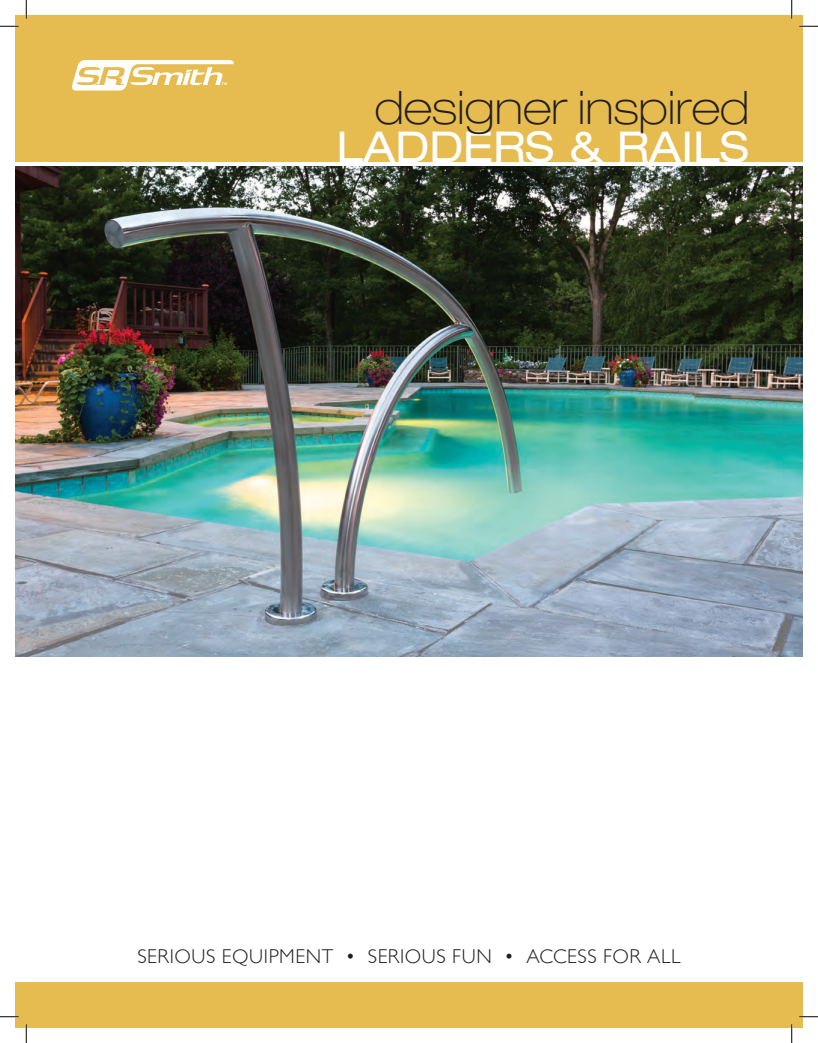
<style>
.page{position:relative;width:818px;height:1043px;background:#fff}
.page>*{position:absolute;margin:0;border:0;box-sizing:border-box;transform-origin:0 0}
.t1{font:100 expanded 46.25px "Helvetica Neue";color:#231f20}
.t2{font:expanded 42.5px "Helvetica Neue";color:#fff}
.t3{font:300 20px "Gill Sans";letter-spacing:.025em;color:#231f20}
</style>
<div class="page">
<img style="left:15px;top:167px;width:787px;height:489px">
<div style="left:15px;top:15px;width:787px;height:146px;background:#e6bc51"></div>
<svg style="left:72px;top:60px;width:162px;height:31px"></svg>
<div style="left:15px;top:982px;width:787px;height:46px;background:#e6bc51"></div>
<svg style="left:0;top:25px;width:19px;height:2px"></svg>
<svg style="left:799px;top:25px;width:19px;height:2px"></svg>
<svg style="left:0;top:1016px;width:19px;height:1px"></svg>
<svg style="left:799px;top:1015px;width:19px;height:2px"></svg>
<svg style="left:25px;top:0;width:2px;height:19px"></svg>
<svg style="left:25px;top:1024px;width:2px;height:18px"></svg>
<svg style="left:791px;top:0;width:1px;height:19px"></svg>
<svg style="left:791px;top:1024px;width:1px;height:18px"></svg>
<h1 class="t1" style="left:375px;top:80px;width:376px">designer inspired</h1>
<h2 class="t2" style="left:336px;top:121px;width:413px">LADDERS &amp; RAILS</h2>
<p class="t3" style="left:137px;top:940px;width:544px">SERIOUS EQUIPMENT • SERIOUS FUN • ACCESS FOR ALL</p>
</div>
